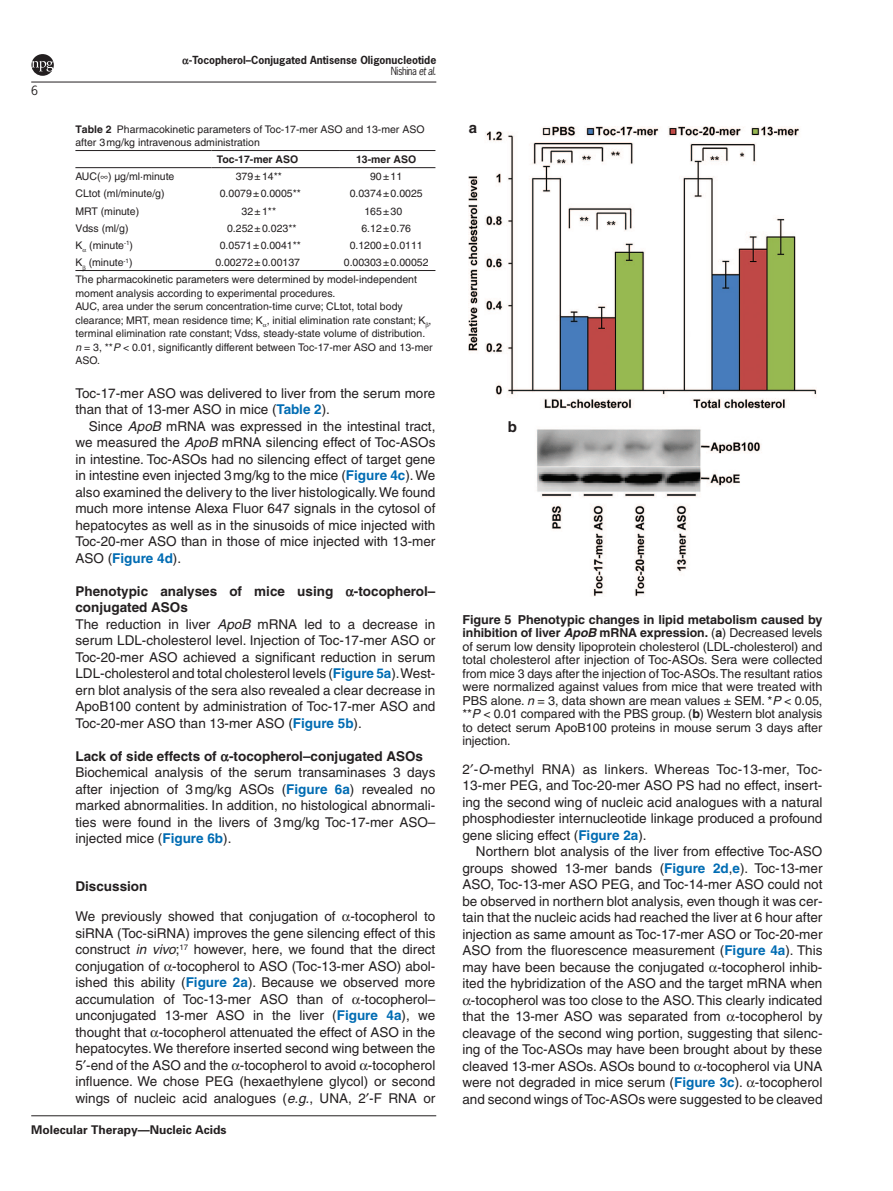
<style>
.page{position:relative;width:893px;height:1191px;background:#fff}
.page>*{position:absolute;margin:0;border:0;box-sizing:border-box;transform-origin:0 0}
.t1{font:700 15px "Helvetica";color:#231f20}
.t2{font:13.5px/16.5px "Helvetica";color:#231f20;text-align:justify}
.t3{font:700 13.5px "Helvetica";color:#231f20}
.t4{font:12.3px/13.5px "Helvetica";letter-spacing:-.005em;color:#231f20;text-align:justify}
.t5{font:700 12px "Univers";color:#231f20}
.t6{font:12px "News Gothic";color:#231f20}
.t7{font:10.5px/13.5px "Helvetica";color:#231f20}
.t8{font:700 10.5px/11.7px "News Gothic";color:#231f20;text-align:right}
.t9{font:700 10.5px "Helvetica";color:#231f20}
.s1{font-weight:400}
.s2{font-weight:400;font-style:italic}
.s3{font-weight:700}
.s4{font-style:italic}
.s5{font-weight:700;color:#006cb3}
.s6{font-weight:700;font-style:italic}
</style>
<div class="page">
<hr style="left:31px;top:1115px;width:405px;height:1px;background:#231f20">
<hr style="left:31px;top:82px;width:405px;height:1px;background:#231f20">
<svg style="left:31px;top:54px;width:23px;height:22px"></svg>
<hr style="left:211px;top:150px;width:129px;height:1px;background:#231f20">
<hr style="left:340px;top:150px;width:95px;height:1px;background:#231f20">
<hr style="left:75px;top:150px;width:136px;height:1px;background:#231f20">
<hr style="left:75px;top:167px;width:136px;height:1px;background:#231f20">
<hr style="left:211px;top:167px;width:129px;height:1px;background:#231f20">
<hr style="left:340px;top:167px;width:95px;height:1px;background:#231f20">
<hr style="left:75px;top:270px;width:136px;height:1px;background:#231f20">
<hr style="left:211px;top:270px;width:129px;height:1px;background:#231f20">
<hr style="left:340px;top:270px;width:95px;height:1px;background:#231f20">
<img style="left:468px;top:126px;width:349px;height:470px">
<p class="t6" style="left:31px;top:82px;width:8px">6</p>
<p class="t8" style="left:189px;top:53px;width:249px">-Tocopherol–Conjugated Antisense Oligonucleotide<br><span class="s1">Nishina</span> <span class="s2">et al.</span></p>
<p class="t7" style="left:75px;top:122px;width:351px"><span class="s3">Table 2</span> Pharmacokinetic parameters of Toc-17-mer ASO and 13-mer ASO after 3mg/kg intravenous administration</p>
<p class="t9" style="left:217px;top:153px;width:83px">Toc-17-mer ASO</p>
<p class="t9" style="left:356px;top:153px;width:62px">13-mer ASO</p>
<p class="t7" style="left:75px;top:170px;width:101px">AUC(∞) µg/ml·minute</p>
<p class="t7" style="left:236px;top:170px;width:48px">379±14**</p>
<p class="t7" style="left:370px;top:170px;width:34px">90±11</p>
<p class="t7" style="left:75px;top:187px;width:91px">CLtot (ml/minute/g)</p>
<p class="t7" style="left:220px;top:187px;width:83px">0.0079±0.0005**</p>
<p class="t7" style="left:350px;top:187px;width:74px">0.0374±0.0025</p>
<p class="t7" style="left:75px;top:204px;width:65px">MRT (minute)</p>
<p class="t7" style="left:242px;top:204px;width:36px">32±1**</p>
<p class="t7" style="left:364px;top:204px;width:39px">165±30</p>
<p class="t7" style="left:75px;top:221px;width:55px">Vdss (ml/g)</p>
<p class="t7" style="left:227px;top:221px;width:71px">0.252±0.023**</p>
<p class="t7" style="left:361px;top:221px;width:51px">6.12±0.76</p>
<p class="t7" style="left:75px;top:238px;width:59px">K (minute<sup>-1</sup>)</p>
<p class="t7" style="left:220px;top:238px;width:83px">0.0571±0.0041**</p>
<p class="t7" style="left:350px;top:238px;width:74px">0.1200±0.0111</p>
<p class="t7" style="left:75px;top:255px;width:59px">K (minute<sup>-1</sup>)</p>
<p class="t7" style="left:215px;top:255px;width:86px">0.00272±0.00137</p>
<p class="t7" style="left:75px;top:254px;width:355px;line-height:17.1px;text-indent:268px">0.00303±0.00052<br>The pharmacokinetic parameters were determined by model-independent</p>
<p class="t7" style="left:75px;top:286px;width:359px">moment analysis according to experimental procedures.<br>AUC, area under the serum concentration-time curve; CLtot, total body clearance; MRT, mean residence time; K , initial elimination rate constant; K , terminal elimination rate constant; Vdss, steady-state volume of distribution. <span class="s4">n</span> = 3, **<span class="s4">P</span> &lt; 0.01, significantly different between Toc-17-mer ASO and 13-mer ASO.</p>
<p class="t2" style="left:75px;top:384px;width:362px">Toc-17-mer ASO was delivered to liver from the serum more than that of 13-mer ASO in mice (<span class="s5">Table 2</span>).</p>
<p class="t2" style="left:75px;top:417px;width:362px;text-indent:14px">Since <span class="s4">ApoB</span> mRNA was expressed in the intestinal tract, we measured the <span class="s4">ApoB</span> mRNA silencing effect of Toc-ASOs in intestine. Toc-ASOs had no silencing effect of target gene in intestine even injected 3mg/kg to the mice (<span class="s5">Figure 4c</span>). We also examined the delivery to the liver histologically. We found much more intense Alexa Fluor 647 signals in the cytosol of hepatocytes as well as in the sinusoids of mice injected with Toc-20-mer ASO than in those of mice injected with 13-mer ASO (<span class="s5">Figure 4d</span>).</p>
<p class="t3" style="left:75px;top:582px;width:259px">Phenotypic analyses of mice using</p>
<p class="t3" style="left:354px;top:582px;width:83px">-tocopherol–</p>
<p class="t2" style="left:75px;top:599px;width:362px;text-align:left"><span class="s3">conjugated ASOs<br></span>The reduction in liver <span class="s4">ApoB</span> mRNA led to a decrease in serum LDL-cholesterol level. Injection of Toc-17-mer ASO or Toc-20-mer ASO achieved a significant reduction in serum LDL-cholesterol and total cholesterol levels (<span class="s5">Figure 5a</span>). West&shy;ern blot analysis of the sera also revealed a clear decrease in ApoB100 content by administration of Toc-17-mer ASO and Toc-20-mer ASO than 13-mer ASO (<span class="s5">Figure 5b</span>).</p>
<p class="t3" style="left:75px;top:747px;width:349px">Lack of side effects of -tocopherol–conjugated ASOs</p>
<p class="t2" style="left:75px;top:764px;width:362px">Biochemical analysis of the serum transaminases 3 days after injection of 3mg/kg ASOs (<span class="s5">Figure 6a</span>) revealed no marked abnormalities. In addition, no histological abnormali&shy;ties were found in the livers of 3mg/kg Toc-17-mer ASO– injected mice (<span class="s5">Figure 6b</span>).</p>
<p class="t3" style="left:75px;top:878px;width:74px">Discussion</p>
<p class="t2" style="left:75px;top:908px;width:362px">We previously showed that conjugation of -tocopherol to siRNA (Toc-siRNA) improves the gene silencing effect of this construct <span class="s4">in vivo</span>;<sup>17</sup> however, here, we found that the direct conjugation of -tocopherol to ASO (Toc-13-mer ASO) abol&shy;ished this ability (<span class="s5">Figure 2a</span>). Because we observed more accumulation of Toc-13-mer ASO than of</p>
<p class="t2" style="left:75px;top:990px;width:362px;text-indent:285px">-tocopherol– unconjugated 13-mer ASO in the liver (<span class="s5">Figure 4a</span>), we thought that -tocopherol attenuated the effect of ASO in the hepatocytes. We therefore inserted second wing between the 5 -end of the ASO and the -tocopherol to avoid -tocopherol influence. We chose PEG (hexaethylene glycol) or second wings of nucleic acid analogues (<span class="s4">e.g.</span>, UNA, 2 -F RNA or</p>
<p class="t5" style="left:31px;top:1122px;width:197px">Molecular Therapy—Nucleic Acids</p>
<p class="t1" style="left:469px;top:118px;width:10px">a</p>
<p class="t1" style="left:508px;top:417px;width:11px">b</p>
<p class="t4" style="left:462px;top:612px;width:362px"><span class="s3">Figure 5 Phenotypic changes in lipid metabolism caused by inhibition of liver</span> <span class="s6">ApoB</span> <span class="s3">mRNA expression.</span> (<span class="s3">a</span>) Decreased levels of serum low density lipoprotein cholesterol (LDL-cholesterol) and total cholesterol after injection of Toc-ASOs. Sera were collected from mice 3 days after the injection of Toc-ASOs. The resultant ratios were normalized against values from mice that were treated with PBS alone. <span class="s4">n</span> = 3, data shown are mean values ± SEM. *<span class="s4">P</span> &lt; 0.05, **<span class="s4">P</span> &lt; 0.01 compared with the PBS group. (<span class="s3">b</span>) Western blot analysis to detect serum ApoB100 proteins in mouse serum 3 days after injection.</p>
<p class="t2" style="left:462px;top:760px;width:362px">2 -<span class="s4">O</span>-methyl RNA) as linkers. Whereas Toc-13-mer, Toc-13-mer PEG, and Toc-20-mer ASO PS had no effect, insert&shy;ing the second wing of nucleic acid analogues with a natural phosphodiester internucleotide linkage produced a profound gene slicing effect (<span class="s5">Figure 2a</span>).</p>
<p class="t2" style="left:462px;top:843px;width:362px;text-align:right">Northern blot analysis of the liver from effective Toc-ASO groups showed 13-mer bands (<span class="s5">Figure 2d</span>,<span class="s5">e</span>). Toc-13-mer ASO, Toc-13-mer ASO PEG, and Toc-14-mer ASO could not be observed in northern blot analysis, even though it was cer&shy;tain that the nucleic acids had reached the liver at 6 hour after injection as same amount as Toc-17-mer ASO or Toc-20-mer ASO from the fluorescence measurement (<span class="s5">Figure 4a</span>). This may have been because the conjugated -tocopherol inhib&shy;ited the hybridization of the ASO and the target mRNA when -tocopherol was too close to the ASO. This clearly indicated that the 13-mer ASO was separated from -tocopherol by cleavage of the second wing portion, suggesting that silenc&shy;ing of the Toc-ASOs may have been brought about by these cleaved 13-mer ASOs. ASOs bound to -tocopherol via UNA were not degraded in mice serum (<span class="s5">Figure 3c</span>). -tocopherol and second wings of Toc-ASOs were suggested to be cleaved</p>
</div>
